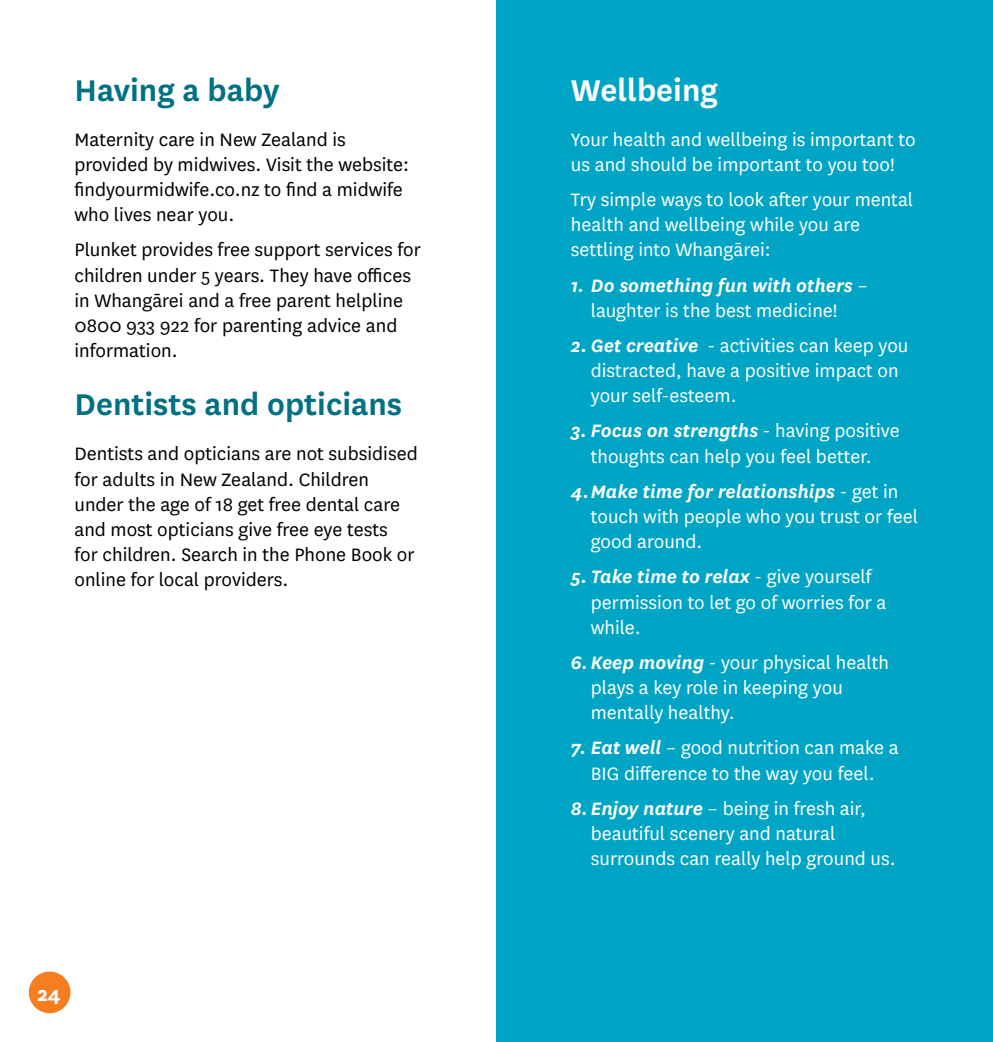
<style>
.page{position:relative;width:993px;height:1042px;background:#fff}
.page>*{position:absolute;margin:0;border:0;box-sizing:border-box;transform-origin:0 0}
.Heading_two__change{font:600 35px "National";color:#007083}
.Heading_two__change-2{font:600 35px "National";color:#fff}
.t1{font:700 22.75px "National";color:#fff}
.Body_Text{font:21px/25.2px "National";color:#fff}
.Body_Text-2{font:21px/25.2px "National";color:#000}
.s1{font-weight:600;font-style:italic}
</style>
<div class="page">
<div style="left:496px;top:0;width:496px;height:1042px;background:#00a4c4"></div>
<div style="left:29px;top:971px;width:41px;height:42px;background:#f57e20;border-radius:50%"></div>
<h2 class="Heading_two__change" style="left:74px;top:66px;width:206px">Having a baby</h2>
<p class="Body_Text-2" style="left:74px;top:126px;width:336px">Maternity care in New Zealand is provided by midwives. Visit the website: findyourmidwife.co. nz to find a midwife who lives near you.</p>
<p class="Body_Text-2" style="left:74px;top:236px;width:348px">Plunket provides free support services for children under 5 years. They have offices in Whangārei and a free parent helpline 0800 933 922 for parenting advice and information.</p>
<h2 class="Heading_two__change" style="left:74px;top:380px;width:329px">Dentists and opticians</h2>
<p class="Body_Text-2" style="left:74px;top:440px;width:344px">Dentists and opticians are not subsidised for adults in New Zealand. Children under the age of 18 get free dental care and most opticians give free eye tests<br>for children. Search in the Phone Book or online for local providers.</p>
<p class="t1" style="left:37px;top:978px;width:25px">24</p>
<h2 class="Heading_two__change-2" style="left:570px;top:66px;width:148px">Wellbeing</h2>
<p class="Body_Text" style="left:570px;top:126px;width:346px">Your health and wellbeing is important to us and should be important to you too!</p>
<p class="Body_Text" style="left:570px;top:186px;width:343px">Try simple ways to look after your mental health and wellbeing while you are settling into Whangārei:</p>
<p class="Body_Text" style="left:570px;top:272px;width:298px;text-align:center"><span class="s1">1. Do something fun with others</span> – laughter is the best medicine!</p>
<p class="Body_Text" style="left:590px;top:332px;width:319px;text-indent:-20px"><span class="s1">2. Get creative</span> - activities can keep you distracted, have a positive impact on your self-esteem.</p>
<p class="Body_Text" style="left:570px;top:417px;width:330px;text-align:center"><span class="s1">3. Focus on strengths</span> - having positive thoughts can help you feel better.</p>
<p class="Body_Text" style="left:590px;top:478px;width:328px;text-indent:-20px"><span class="s1">4.Make time for relationships</span> - get in touch with people who you trust or feel good around.</p>
<p class="Body_Text" style="left:590px;top:563px;width:297px;text-indent:-20px"><span class="s1">5. Take time to relax</span> - give yourself permission to let go of worries for a while.</p>
<p class="Body_Text" style="left:590px;top:649px;width:299px;text-indent:-20px"><span class="s1">6.Keep moving</span> - your physical health plays a key role in keeping you mentally healthy.</p>
<p class="Body_Text" style="left:570px;top:734px;width:329px;text-align:center"><span class="s1">7. Eat well</span> – good nutrition can make a<br>BIG difference to the way you feel.</p>
<p class="Body_Text" style="left:590px;top:795px;width:303px;text-indent:-20px"><span class="s1">8. Enjoy nature</span> – being in fresh air, beautiful scenery and natural surrounds can really help ground us.</p>
</div>
